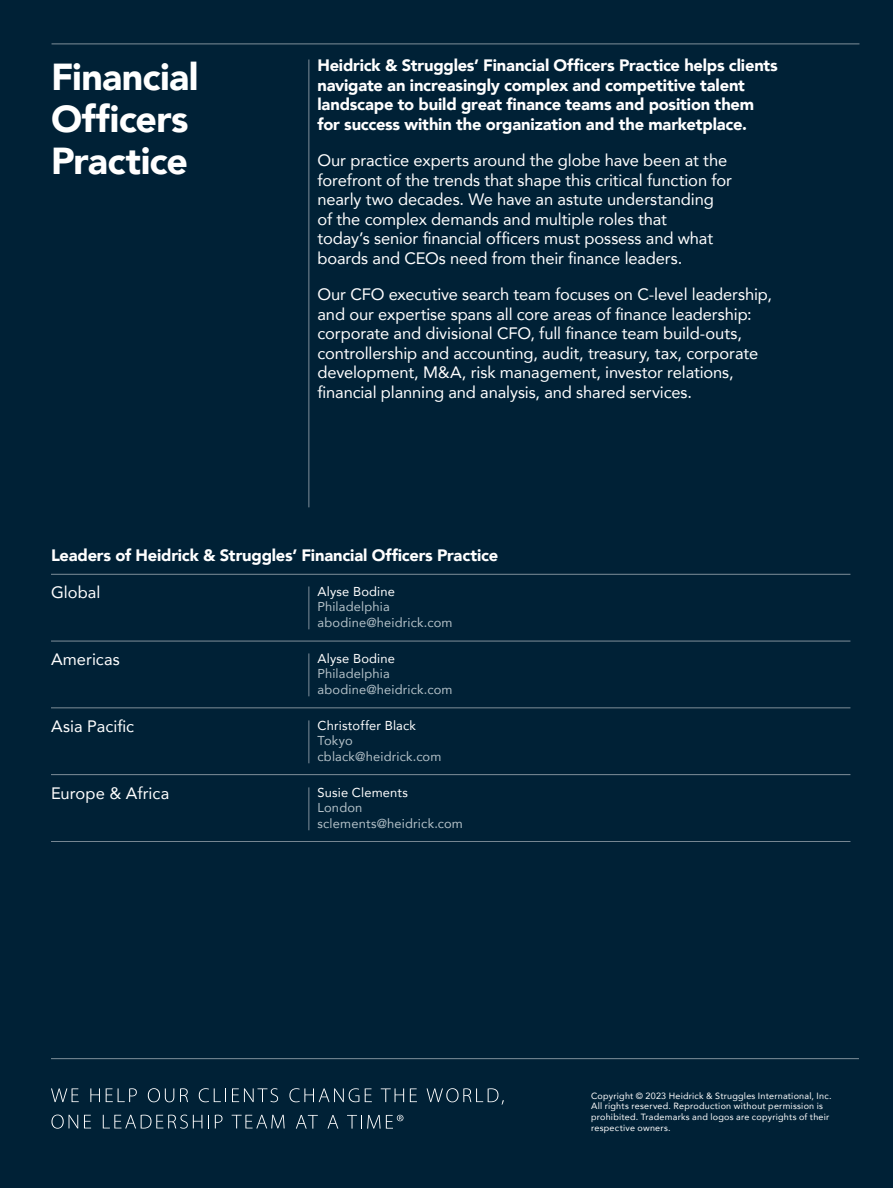
<style>
.page{position:relative;width:893px;height:1188px;background:#002136}
.page>*{position:absolute;margin:0;border:0;box-sizing:border-box;transform-origin:0 0}
.t1{font:900 37.5px/42px "Avenir";letter-spacing:-.015em;color:#fff}
.t2{font:16.5px/19.5px "Avenir";letter-spacing:-.005em;color:#fff}
.t3{font:900 16.5px/19.5px "Avenir";letter-spacing:-.01em;color:#fff}
.t4{font:12.9px/15.6px "Avenir";letter-spacing:.015em;color:#b4c1c8}
.t5{font:12.9px "Avenir";letter-spacing:.015em;color:#fff}
.t6{font:9px/10.8px "Avenir";letter-spacing:.025em;color:#fff}
</style>
<div class="page">
<svg style="left:51px;top:1088px;width:28px;height:14px"></svg>
<svg style="left:90px;top:1088px;width:10px;height:14px"></svg>
<svg style="left:106px;top:1088px;width:31px;height:14px"></svg>
<svg style="left:148px;top:1088px;width:26px;height:14px"></svg>
<svg style="left:180px;top:1088px;width:8px;height:14px"></svg>
<svg style="left:199px;top:1088px;width:27px;height:14px"></svg>
<svg style="left:232px;top:1088px;width:46px;height:14px"></svg>
<svg style="left:289px;top:1088px;width:70px;height:14px"></svg>
<svg style="left:365px;top:1088px;width:7px;height:14px"></svg>
<svg style="left:381px;top:1088px;width:23px;height:14px"></svg>
<svg style="left:410px;top:1088px;width:7px;height:14px"></svg>
<svg style="left:427px;top:1088px;width:77px;height:17px"></svg>
<svg style="left:51px;top:1115px;width:27px;height:14px"></svg>
<svg style="left:84px;top:1115px;width:7px;height:13px"></svg>
<svg style="left:103px;top:1115px;width:99px;height:14px"></svg>
<svg style="left:208px;top:1115px;width:1px;height:13px"></svg>
<svg style="left:215px;top:1115px;width:7px;height:13px"></svg>
<svg style="left:232px;top:1115px;width:53px;height:13px"></svg>
<svg style="left:296px;top:1115px;width:22px;height:14px"></svg>
<svg style="left:327px;top:1115px;width:11px;height:14px"></svg>
<svg style="left:347px;top:1115px;width:56px;height:14px"></svg>
<hr style="left:309px;top:59px;width:1px;height:448px;background:#fff">
<hr style="left:52px;top:44px;width:807px;height:1px;background:#fff">
<hr style="left:51px;top:1058px;width:808px;height:1px;background:#fff">
<hr style="left:309px;top:586px;width:1px;height:43px;background:#fff">
<hr style="left:51px;top:574px;width:799px;height:1px;background:#fff">
<hr style="left:51px;top:641px;width:799px;height:1px;background:#fff">
<hr style="left:309px;top:653px;width:1px;height:43px;background:#fff">
<hr style="left:51px;top:708px;width:799px;height:1px;background:#fff">
<hr style="left:309px;top:720px;width:1px;height:43px;background:#fff">
<hr style="left:51px;top:774px;width:799px;height:1px;background:#fff">
<hr style="left:309px;top:787px;width:1px;height:43px;background:#fff">
<hr style="left:51px;top:841px;width:799px;height:1px;background:#fff">
<h1 class="t1" style="left:51px;top:55px;width:149px">Financial<br>Officers<br>Practice</h1>
<p class="t3" style="left:317px;top:55px;width:462px">Heidrick &amp; Struggles’ Financial Officers Practice helps clients navigate an increasingly complex and competitive talent landscape to build great finance teams and position them for success within the organization and the marketplace.</p>
<p class="t2" style="left:317px;top:150px;width:416px">Our practice experts around the globe have been at the forefront of the trends that shape this critical function for nearly two decades. We have an astute understanding of the complex demands and multiple roles that<br>today’s senior financial officers must possess and what boards and CEOs need from their finance leaders.</p>
<p class="t2" style="left:317px;top:284px;width:456px">Our CFO executive search team focuses on C-level leadership, and our expertise spans all core areas of finance leadership: corporate and divisional CFO, full finance team build-outs, controllership and accounting, audit, treasury, tax, corporate development, M&amp;A, risk management, investor relations, financial planning and analysis, and shared services.</p>
<p class="t3" style="left:51px;top:546px;width:449px">Leaders of Heidrick &amp; Struggles’ Financial Officers Practice</p>
<p class="t2" style="left:51px;top:582px;width:51px">Global</p>
<p class="t5" style="left:317px;top:581px;width:79px">Alyse Bodine</p>
<p class="t4" style="left:317px;top:599px;width:137px">Philadelphia abodine@heidrick.com</p>
<p class="t2" style="left:51px;top:649px;width:70px">Americas</p>
<p class="t5" style="left:317px;top:648px;width:79px">Alyse Bodine</p>
<p class="t4" style="left:317px;top:666px;width:137px">Philadelphia abodine@heidrick.com</p>
<p class="t2" style="left:51px;top:716px;width:85px">Asia Pacific</p>
<p class="t5" style="left:317px;top:715px;width:100px">Christoffer Black</p>
<p class="t4" style="left:317px;top:733px;width:126px">Tokyo cblack@heidrick.com</p>
<p class="t2" style="left:51px;top:783px;width:120px">Europe &amp; Africa</p>
<p class="t5" style="left:317px;top:782px;width:92px">Susie Clements</p>
<p class="t4" style="left:317px;top:799px;width:147px">London sclements@heidrick.com</p>
<p class="t6" style="left:591px;top:1090px;width:242px">Copyright © 2023 Heidrick &amp; Struggles International, Inc.<br>All rights reserved. Reproduction without permission is prohibited. Trademarks and logos are copyrights of their respective owners.</p>
</div>
